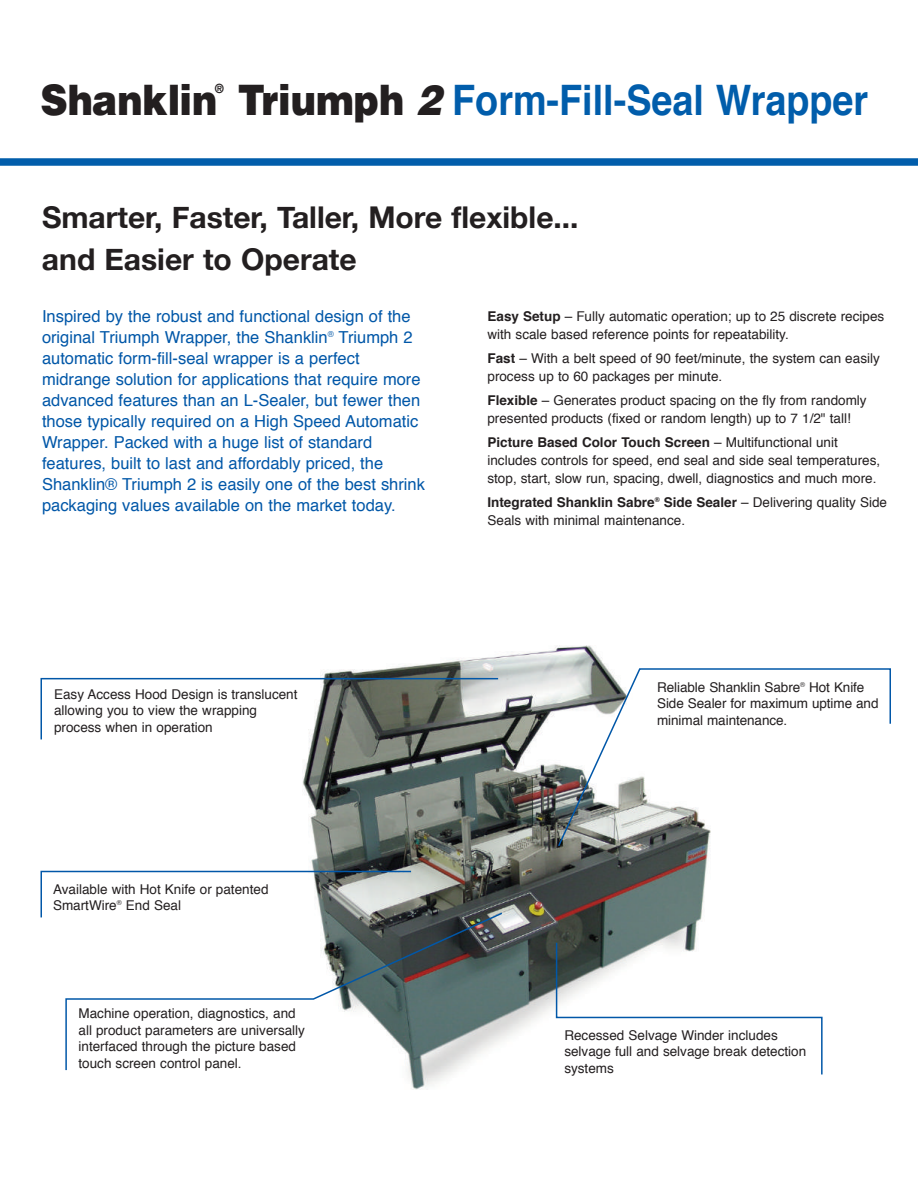
<style>
.page{position:relative;width:918px;height:1188px;background:#fff}
.page>*{position:absolute;margin:0;border:0;box-sizing:border-box;transform-origin:0 0}
.t1{font:700 42px "Helvetica";color:#015dab;scale:.9 1}
.t2{font:900 42px "Helvetica";color:#231f20;scale:.9 1}
.t3{font:700 30px/42px "Helvetica Neue";color:#231f20}
.t4{font:16.5px/21px "Helvetica";color:#0157a8}
.t5{font:13.5px/16.5px "Helvetica";color:#231f20}
.t6{font:900 12.75px "Helvetica";color:#231f20;scale:.9 1}
.s1{font-weight:900;color:#231f20}
.s2{font-weight:900;font-style:italic;color:#231f20}
.s3{font-weight:700}
</style>
<div class="page">
<div style="left:0;top:158px;width:918px;height:8px;background:#015dab"></div>
<img style="left:302px;top:645px;width:406px;height:444px">
<svg style="left:40px;top:677px;width:460px;height:64px"></svg>
<svg style="left:40px;top:870px;width:373px;height:48px"></svg>
<svg style="left:557px;top:668px;width:334px;height:180px"></svg>
<svg style="left:65px;top:911px;width:439px;height:161px"></svg>
<svg style="left:555px;top:941px;width:268px;height:135px"></svg>
<h1 class="t2" style="left:40px;top:76px;width:198px">Shanklin</h1>
<p class="t6" style="left:215px;top:81px;width:12px">®</p>
<h1 class="t1" style="left:238px;top:83px;width:702px"><span class="s1">Triumph</span> <span class="s2">2</span> Form-Fill-Seal Wrapper</h1>
<h2 class="t3" style="left:42px;top:196px;width:538px">Smarter, Faster, Taller, More flexible... and Easier to Operate</h2>
<p class="t4" style="left:42px;top:307px;width:385px">Inspired by the robust and functional design of the original Triumph Wrapper, the Shanklin<sup>®</sup> Triumph 2 automatic form-fill-seal wrapper is a perfect midrange solution for applications that require more advanced features than an L-Sealer, but fewer then those typically required on a High Speed Automatic Wrapper. Packed with a huge list of standard features, built to last and affordably priced, the Shanklin® Triumph 2 is easily one of the best shrink packaging values available on the market today.</p>
<p class="t5" style="left:487px;top:308px;width:398px;line-height:18px"><span class="s3">Easy Setup</span> – Fully automatic operation; up to 25 discrete recipes with scale based reference points for repeatability.</p>
<p class="t5" style="left:487px;top:350px;width:394px;line-height:18px"><span class="s3">Fast</span> – With a belt speed of 90 feet/minute, the system can easily process up to 60 packages per minute.</p>
<p class="t5" style="left:487px;top:392px;width:381px;line-height:18px"><span class="s3">Flexible</span> – Generates product spacing on the fly from randomly presented products (fixed or random length) up to 7 1/2" tall!</p>
<p class="t5" style="left:487px;top:434px;width:394px;line-height:18px"><span class="s3">Picture Based Color Touch Screen</span> – Multifunctional unit includes controls for speed, end seal and side seal temperatures, stop, start, slow run, spacing, dwell, diagnostics and much more.</p>
<p class="t5" style="left:487px;top:494px;width:401px;line-height:18px"><span class="s3">Integrated Shanklin Sabre</span><sup>®</sup> <span class="s3">Side Sealer</span> – Delivering quality Side<br>Seals with minimal maintenance.</p>
<p class="t5" style="left:54px;top:687px;width:245px">Easy Access Hood Design is translucent allowing you to view the wrapping process when in operation</p>
<p class="t5" style="left:53px;top:882px;width:217px">Available with Hot Knife or patented<br>SmartWire<sup>®</sup> End Seal</p>
<p class="t5" style="left:79px;top:1006px;width:228px">Machine operation, diagnostics, and all product parameters are universally interfaced through the picture based touch screen control panel.</p>
<p class="t5" style="left:657px;top:680px;width:223px">Reliable Shanklin Sabre<sup>®</sup> Hot Knife<br>Side Sealer for maximum uptime and minimal maintenance.</p>
<p class="t5" style="left:564px;top:1028px;width:243px">Recessed Selvage Winder includes selvage full and selvage break detection systems</p>
</div>
